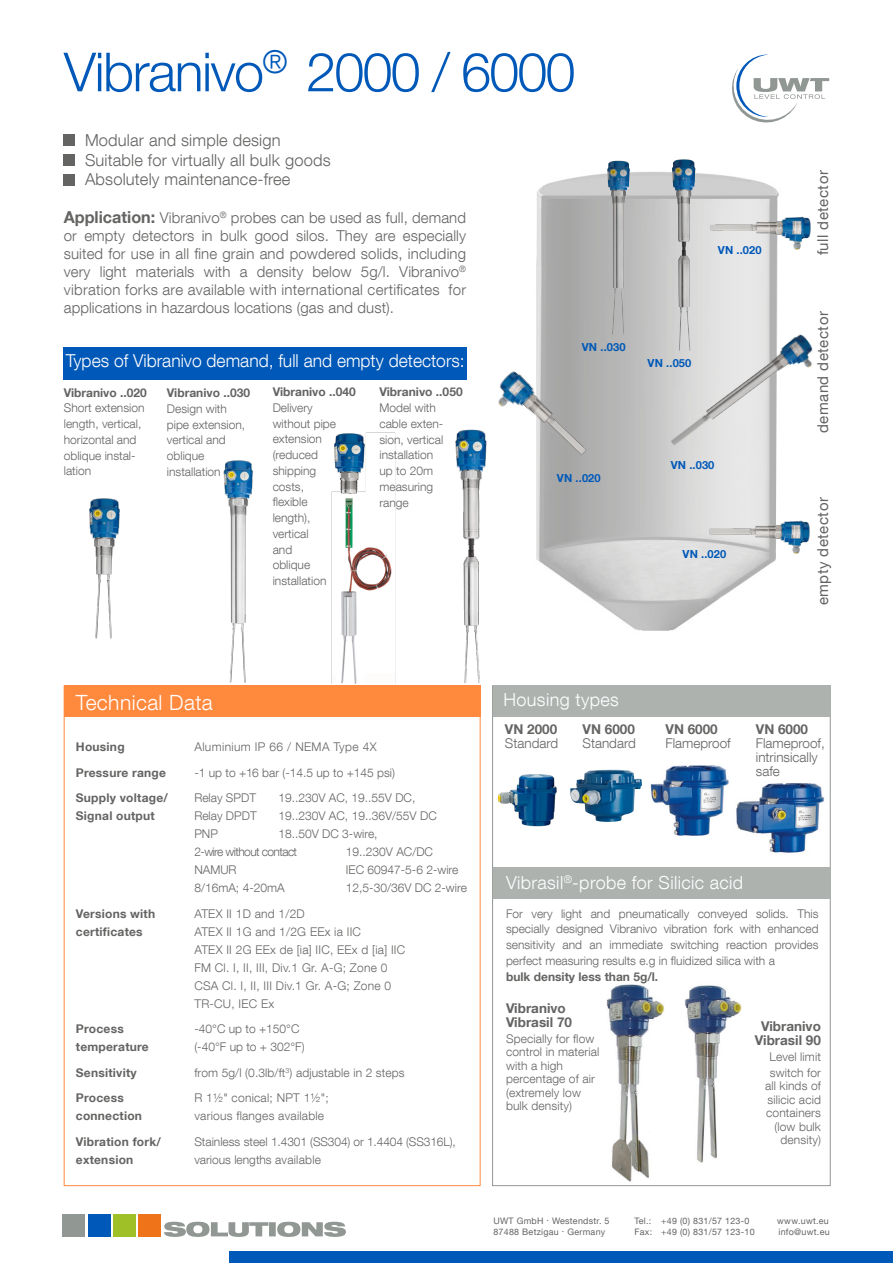
<style>
.page{position:relative;width:893px;height:1263px;background:#fff}
.page>*{position:absolute;margin:0;border:0;box-sizing:border-box;transform-origin:0 0}
.t1{font:300 54px "Helvetica Neue LT Com";letter-spacing:-.03em;color:#0058b8}
.t2{font:300 21px "Helvetica Neue LT Com";letter-spacing:.02em;color:#fff}
.t3{font:300 18px "Helvetica Neue LT Com";letter-spacing:.02em;color:#fff}
.t4{font:300 17.85px "Helvetica Neue LT Com";color:#fff}
.t5{font:300 16.5px/19.8px "Helvetica Neue LT Com";letter-spacing:.01em;color:#646463}
.t6{font:300 15px/18px "Helvetica Neue LT Com";letter-spacing:.005em;color:#646463;text-align:justify}
.t7{font:15px "Helvetica Neue LT Com";letter-spacing:.03em;color:#646463}
.t8{font:700 13.5px/14.2px "Helvetica Neue LT Com";color:#646463}
.t9{font:300 13.5px/14.2px "Helvetica Neue LT Com";color:#646463}
.t10{font:300 12px/15.8px "Helvetica Neue LT Com";color:#646463}
.t11{font:300 12px/18px "Helvetica Neue LT Com";letter-spacing:.02em;color:#646463}
.t12{font:700 12px "Helvetica Neue LT Com";letter-spacing:.02em;color:#646463}
.t13{font:700 12px "Helvetica Neue LT Com";color:#646463}
.t14{font:300 12px/18px "Helvetica Neue LT Com";letter-spacing:-.05em;color:#646463}
.t15{font:300 12px "Helvetica Neue LT Com";letter-spacing:.03em;color:#646463}
.t16{font:700 11.1px "Helvetica Neue LT Com";letter-spacing:.01em;color:#0058b8}
.t17{font:8.85px "Helvetica Neue LT Com";letter-spacing:.03em;color:#646463}
.s1{font-weight:700;font-size:16.5px}
</style>
<div class="page">
<img style="left:223px;top:460px;width:31px;height:223px">
<img style="left:536px;top:172px;width:243px;height:459px">
<img style="left:606px;top:984px;width:58px;height:198px">
<img style="left:650px;top:765px;width:79px;height:71px">
<img style="left:736px;top:783px;width:89px;height:70px">
<img style="left:492px;top:761px;width:65px;height:69px">
<img style="left:570px;top:770px;width:72px;height:52px">
<div style="left:64px;top:686px;width:416px;height:31px;background:#ff893d"></div>
<div style="left:63px;top:1215px;width:22px;height:22px;background:#919793"></div>
<div style="left:88px;top:1215px;width:22px;height:22px;background:#0058b8"></div>
<div style="left:113px;top:1215px;width:23px;height:22px;background:#a0c028"></div>
<div style="left:139px;top:1215px;width:22px;height:22px;background:#ee7319"></div>
<svg style="left:164px;top:1222px;width:182px;height:15px"></svg>
<div style="left:230px;top:1251px;width:663px;height:12px;background:#0058b8"></div>
<div style="left:493px;top:685px;width:337px;height:31px;background:#adb2af"></div>
<div style="left:493px;top:867px;width:337px;height:31px;background:#adb2af"></div>
<svg style="left:732px;top:55px;width:97px;height:68px"></svg>
<img style="left:685px;top:985px;width:56px;height:178px">
<img style="left:89px;top:498px;width:31px;height:141px">
<img style="left:331px;top:432px;width:65px;height:251px">
<img style="left:455px;top:429px;width:25px;height:254px">
<div style="left:662px;top:132px;width:48px;height:228px;background:#1d1d1b;opacity:.3"></div>
<img style="left:695px;top:195px;width:116px;height:58px">
<svg style="left:622px;top:272px;width:191px;height:209px"></svg>
<img style="left:472px;top:353px;width:138px;height:136px">
<div style="left:587px;top:147px;width:58px;height:199px;background:#1d1d1b;opacity:.31"></div>
<img style="left:694px;top:499px;width:116px;height:62px">
<div style="left:64px;top:134px;width:11px;height:12px;background:#646463"></div>
<div style="left:64px;top:154px;width:11px;height:12px;background:#646463"></div>
<div style="left:64px;top:174px;width:11px;height:11px;background:#646463"></div>
<div style="left:64px;top:347px;width:403px;height:33px;background:#0058b8"></div>
<h1 class="t1" style="left:64px;top:39px;width:513px">Vibranivo<sup>®</sup> 2000 / 6000</h1>
<h3 class="t5" style="left:85px;top:130px;width:247px">Modular and simple design<br>Suitable for virtually all bulk goods<br>Absolutely maintenance-free</h3>
<p class="t6" style="left:64px;top:209px;width:404px"><span class="s1">Application:</span> Vibranivo<sup>®</sup> probes can be used as full, demand or empty detectors in bulk good silos. They are especially suited for use in all fine grain and powdered solids, including very light materials with a density below 5g/l. Vibranivo<sup>® </sup>vibration forks are available with international certificates for applications in hazardous locations (gas and dust).</p>
<h3 class="t4" style="left:66px;top:350px;width:400px">Types of Vibranivo demand, full and empty detectors:</h3>
<p class="t13" style="left:64px;top:385px;width:85px">Vibranivo ..020</p>
<p class="t10" style="left:64px;top:400px;width:82px">Short extension length, vertical, horizontal and oblique instal&shy;lation</p>
<p class="t13" style="left:167px;top:385px;width:85px">Vibranivo ..030</p>
<p class="t10" style="left:167px;top:400px;width:80px">Design with pipe extension, vertical and oblique installation</p>
<p class="t13" style="left:273px;top:384px;width:85px">Vibranivo ..040</p>
<p class="t10" style="left:273px;top:400px;width:65px">Delivery without pipe extension (reduced shipping costs, flexible length), vertical<br>and<br>oblique installation</p>
<p class="t13" style="left:379px;top:385px;width:85px">Vibranivo ..050</p>
<p class="t10" style="left:379px;top:400px;width:65px">Model with cable exten&shy;sion, vertical installation up to 20m measuring range</p>
<p class="t16" style="left:582px;top:340px;width:45px">VN ..030</p>
<p class="t16" style="left:557px;top:470px;width:45px">VN ..020</p>
<p class="t16" style="left:718px;top:243px;width:45px">VN ..020</p>
<p class="t16" style="left:648px;top:356px;width:45px">VN ..050</p>
<p class="t16" style="left:671px;top:458px;width:45px">VN ..030</p>
<p class="t16" style="left:682px;top:546px;width:45px">VN ..020</p>
<p class="t7" style="left:813px;top:255px;width:87px;rotate:-90deg">full detector</p>
<p class="t7" style="left:813px;top:433px;width:123px;rotate:-90deg">demand detector</p>
<p class="t7" style="left:813px;top:605px;width:110px;rotate:-90deg">empty detector</p>
<h2 class="t2" style="left:76px;top:690px;width:138px">Technical Data</h2>
<p class="t12" style="left:76px;top:739px;width:50px">Housing</p>
<p class="t15" style="left:194px;top:740px;width:184px">Aluminium IP 66 / NEMA Type 4X</p>
<p class="t12" style="left:76px;top:765px;width:92px">Pressure range</p>
<p class="t10" style="left:194px;top:764px;width:202px">-1 up to +16 bar (-14.5 up to +145 psi)</p>
<p class="t12" style="left:76px;top:790px;width:94px">Supply voltage/</p>
<p class="t10" style="left:194px;top:790px;width:63px">Relay SPDT</p>
<p class="t10" style="left:278px;top:790px;width:138px">19..230V AC, 19..55V DC,</p>
<p class="t12" style="left:76px;top:808px;width:80px">Signal output</p>
<p class="t10" style="left:194px;top:808px;width:64px">Relay DPDT</p>
<p class="t10" style="left:278px;top:808px;width:160px">19..230V AC, 19..36V/55V DC</p>
<p class="t10" style="left:194px;top:826px;width:25px">PNP</p>
<p class="t14" style="left:194px;top:825px;width:185px;text-indent:84px">18..50V DC 3-wire,<br>2-wire without contact</p>
<p class="t10" style="left:346px;top:844px;width:89px">19..230V AC/DC</p>
<h3 class="t3" style="left:504px;top:689px;width:117px">Housing types</h3>
<p class="t8" style="left:505px;top:721px;width:54px">VN 2000</p>
<p class="t9" style="left:505px;top:736px;width:55px">Standard</p>
<p class="t8" style="left:583px;top:721px;width:54px">VN 6000</p>
<p class="t9" style="left:583px;top:736px;width:55px">Standard</p>
<p class="t8" style="left:665px;top:721px;width:54px">VN 6000</p>
<p class="t9" style="left:665px;top:736px;width:67px">Flameproof</p>
<p class="t8" style="left:756px;top:721px;width:54px">VN 6000</p>
<p class="t9" style="left:756px;top:736px;width:71px">Flameproof, intrinsically safe</p>
<p class="t10" style="left:194px;top:862px;width:44px">NAMUR</p>
<p class="t10" style="left:346px;top:862px;width:114px">IEC 60947-5-6 2-wire</p>
<p class="t10" style="left:194px;top:880px;width:92px">8/16mA; 4-20mA</p>
<p class="t10" style="left:346px;top:880px;width:122px">12,5-30/36V DC 2-wire</p>
<p class="t12" style="left:76px;top:906px;width:81px">Versions with</p>
<p class="t11" style="left:194px;top:904px;width:112px">ATEX II 1D and 1/2D</p>
<p class="t12" style="left:76px;top:924px;width:68px">certificates</p>
<p class="t11" style="left:194px;top:922px;width:212px">ATEX II 1G and 1/2G EEx ia IIC<br>ATEX II 2G EEx de [ia] IIC, EEx d [ia] IIC<br>FM Cl. I, II, III, Div.1 Gr. A-G; Zone 0<br>CSA Cl. I, II, III Div.1 Gr. A-G; Zone 0<br>TR-CU, IEC Ex</p>
<p class="t12" style="left:76px;top:1021px;width:49px">Process</p>
<p class="t10" style="left:194px;top:1021px;width:107px">-40°C up to +150°C</p>
<p class="t12" style="left:76px;top:1039px;width:74px">temperature</p>
<p class="t10" style="left:194px;top:1039px;width:112px">(-40°F up to + 302°F)</p>
<p class="t12" style="left:76px;top:1065px;width:62px">Sensitivity</p>
<p class="t10" style="left:194px;top:1064px;width:212px">from 5g/l (0.3lb/ft<sup>3</sup>) adjustable in 2 steps</p>
<p class="t12" style="left:76px;top:1090px;width:49px">Process</p>
<p class="t11" style="left:194px;top:1088px;width:136px">R 1½" conical; NPT 1½";</p>
<p class="t12" style="left:76px;top:1108px;width:68px">connection</p>
<p class="t11" style="left:194px;top:1106px;width:131px">various flanges available</p>
<p class="t12" style="left:76px;top:1134px;width:87px">Vibration fork/</p>
<p class="t10" style="left:194px;top:1133px;width:263px">Stainless steel 1.4301 (SS304) or 1.4404 (SS316L),</p>
<p class="t12" style="left:76px;top:1152px;width:59px">extension</p>
<p class="t10" style="left:194px;top:1151px;width:128px">various lengths available</p>
<h3 class="t3" style="left:506px;top:871px;width:239px">Vibrasil<sup>®</sup>-probe for Silicic acid</h3>
<p class="t10" style="left:506px;top:905px;width:314px;text-align:justify">For very light and pneumatically conveyed solids. This specially designed Vibranivo vibration fork with enhanced sensitivity and an immediate switching reaction provides perfect measuring results e.g in fluidized silica with a</p>
<p class="t13" style="left:506px;top:969px;width:154px">bulk density less than 5g/l.</p>
<p class="t8" style="left:506px;top:1000px;width:67px">Vibranivo<br>Vibrasil 70</p>
<p class="t10" style="left:506px;top:1031px;width:95px;line-height:13.5px">Specially for flow control in material with a high percentage of air (extremely low bulk density)</p>
<p class="t8" style="left:755px;top:1018px;width:67px;text-align:center">Vibranivo<br>Vibrasil 90</p>
<p class="t10" style="left:769px;top:1048px;width:53px">Level limit switch for</p>
<p class="t10" style="left:765px;top:1079px;width:57px;line-height:13.5px;text-align:right">all kinds of silicic acid containers (low bulk density)</p>
<p class="t17" style="left:493px;top:1215px;width:118px">UWT GmbH . Westendstr. 5</p>
<p class="t17" style="left:634px;top:1215px;width:117px">Tel.: +49 (0) 831/57 123-0</p>
<p class="t17" style="left:777px;top:1215px;width:53px">www.uwt.eu</p>
<p class="t17" style="left:493px;top:1227px;width:113px">87488 Betzigau . Germany</p>
<p class="t17" style="left:634px;top:1227px;width:122px">Fax: +49 (0) 831/57 123-10</p>
<p class="t17" style="left:778px;top:1227px;width:53px">info@uwt.eu</p>
</div>
